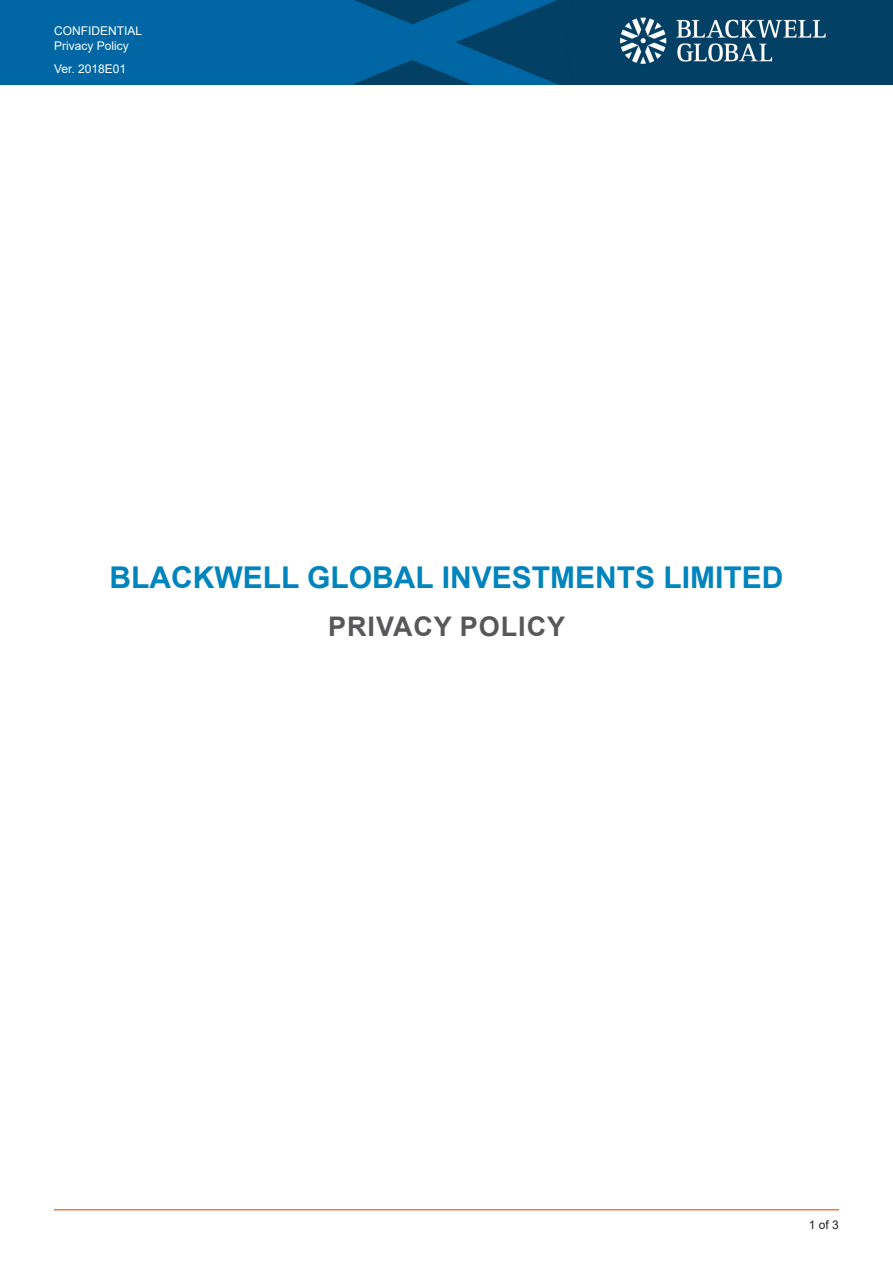
<style>
.page{position:relative;width:893px;height:1263px;background:#fff}
.page>*{position:absolute;margin:0;border:0;box-sizing:border-box;transform-origin:0 0}
.t1{font:700 30px "Arial";color:#0084be}
.t2{font:700 27px "Arial";letter-spacing:.035em;color:#57585a}
.t3{font:12px/14.4px "Arial";color:#fff}
.t4{font:12px "Arial";color:#231f20}
</style>
<div class="page">
<img style="left:0;top:0;width:893px;height:85px">
<hr style="left:54px;top:1209px;width:785px;height:1px;background:#f37736">
<p class="t3" style="left:54px;top:24px;width:90px">CONFIDENTIAL<br>Privacy Policy</p>
<p class="t3" style="left:54px;top:61px;width:74px">Ver. 2018E01</p>
<p class="t1" style="left:110px;top:556px;width:675px">BLACKWELL GLOBAL INVESTMENTS LIMITED</p>
<p class="t2" style="left:328px;top:608px;width:238px">PRIVACY POLICY</p>
<p class="t4" style="left:809px;top:1217px;width:32px">1 of 3</p>
</div>
